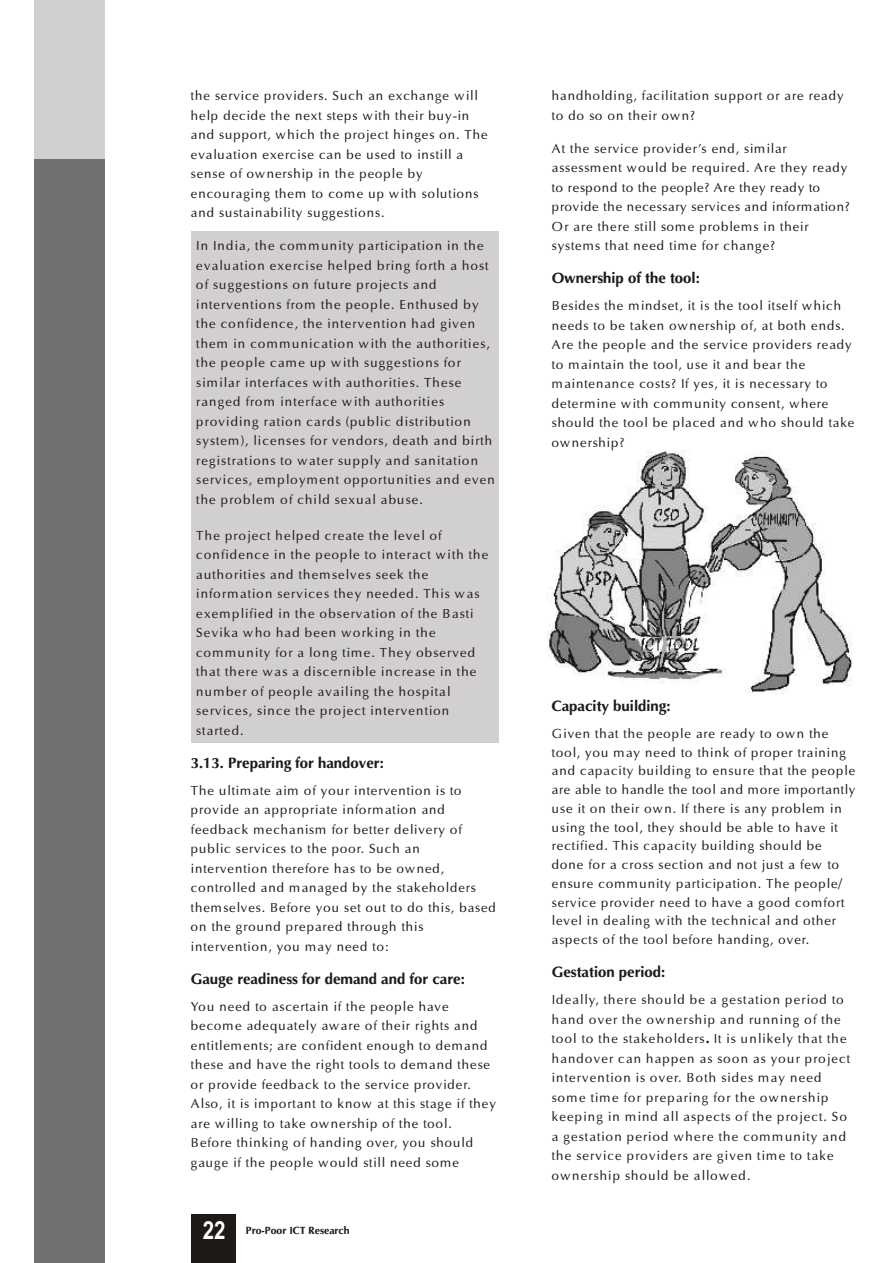
<style>
.page{position:relative;width:894px;height:1263px;background:#fff}
.page>*{position:absolute;margin:0;border:0;box-sizing:border-box;transform-origin:0 0}
.t1{font:700 25.05px "Arial Narrow";color:#fff}
.t2{font:15px/19.5px "Optima";color:#1f1a17}
.t3{font:700 15px "Optima";color:#1f1a17}
.t4{font:700 10.5px "Optima";color:#1f1a17}
.s1{font-weight:700}
</style>
<div class="page">
<img style="left:546px;top:450px;width:307px;height:245px">
<div style="left:191px;top:231px;width:308px;height:511px;background:#d1cfcf"></div>
<div style="left:34px;top:158px;width:71px;height:1105px;background:#737070"></div>
<div style="left:34px;top:0;width:71px;height:159px;background:#d1cfcf"></div>
<div style="left:191px;top:1214px;width:45px;height:49px;background:#1f1a17"></div>
<p class="t2" style="left:191px;top:87px;width:289px">the service providers. Such an exchange will</p>
<p class="t2" style="left:552px;top:87px;width:294px">handholding, facilitation support or are ready</p>
<p class="t2" style="left:191px;top:107px;width:281px">help decide the next steps with their buy-in</p>
<p class="t2" style="left:552px;top:107px;width:146px">to do so on their own?</p>
<p class="t2" style="left:191px;top:126px;width:299px">and support, which the project hinges on. The</p>
<p class="t2" style="left:552px;top:140px;width:237px">At the service provider’s end, similar</p>
<p class="t2" style="left:191px;top:146px;width:275px">evaluation exercise can be used to instill a</p>
<p class="t2" style="left:191px;top:165px;width:234px">sense of ownership in the people by</p>
<p class="t2" style="left:191px;top:185px;width:290px">encouraging them to come up with solutions</p>
<p class="t2" style="left:191px;top:204px;width:196px">and sustainability suggestions.</p>
<p class="t2" style="left:552px;top:159px;width:298px">assessment would be required. Are they ready</p>
<p class="t2" style="left:552px;top:179px;width:271px">to respond to the people? Are they ready to</p>
<p class="t2" style="left:552px;top:198px;width:300px">provide the necessary services and information?</p>
<p class="t2" style="left:552px;top:218px;width:259px">Or are there still some problems in their</p>
<p class="t2" style="left:196px;top:237px;width:290px">In India, the community participation in the</p>
<p class="t2" style="left:552px;top:237px;width:226px">systems that need time for change?</p>
<p class="t2" style="left:196px;top:257px;width:295px">evaluation exercise helped bring forth a host</p>
<p class="t3" style="left:552px;top:272px;width:149px">Ownership of the tool:</p>
<p class="t2" style="left:196px;top:276px;width:285px">of suggestions on future projects and interventions from the people. Enthused by</p>
<p class="t2" style="left:552px;top:297px;width:292px">Besides the mindset, it is the tool itself which</p>
<p class="t2" style="left:196px;top:315px;width:281px">the confidence, the intervention had given</p>
<p class="t2" style="left:552px;top:317px;width:295px">needs to be taken ownership of, at both ends.</p>
<p class="t2" style="left:196px;top:335px;width:296px">them in communication with the authorities,</p>
<p class="t2" style="left:552px;top:336px;width:302px">Are the people and the service providers ready</p>
<p class="t2" style="left:196px;top:354px;width:267px">the people came up with suggestions for</p>
<p class="t2" style="left:552px;top:356px;width:256px">to maintain the tool, use it and bear the</p>
<p class="t2" style="left:196px;top:374px;width:268px">similar interfaces with authorities. These</p>
<p class="t2" style="left:552px;top:375px;width:278px">maintenance costs? If yes, it is necessary to</p>
<p class="t2" style="left:196px;top:393px;width:250px">ranged from interface with authorities</p>
<p class="t2" style="left:552px;top:395px;width:279px">determine with community consent, where</p>
<p class="t2" style="left:196px;top:413px;width:277px">providing ration cards (public distribution</p>
<p class="t2" style="left:552px;top:414px;width:305px">should the tool be placed and who should take</p>
<p class="t2" style="left:196px;top:432px;width:298px">system), licenses for vendors, death and birth</p>
<p class="t2" style="left:552px;top:434px;width:75px">ownership?</p>
<p class="t2" style="left:196px;top:452px;width:301px">registrations to water supply and sanitation services, employment opportunities and even the problem of child sexual abuse.</p>
<p class="t2" style="left:196px;top:527px;width:295px">The project helped create the level of confidence in the people to interact with the authorities and themselves seek the information services they needed. This was exemplified in the observation of the Basti Sevika who had been working in the community for a long time. They observed that there was a discernible increase in the number of people availing the hospital</p>
<p class="t3" style="left:552px;top:700px;width:120px">Capacity building:</p>
<p class="t2" style="left:196px;top:702px;width:256px">services, since the project intervention started.</p>
<p class="t2" style="left:552px;top:725px;width:297px;line-height:18.8px">Given that the people are ready to own the tool, you may need to think of proper training</p>
<p class="t3" style="left:191px;top:757px;width:194px">3.13. Preparing for handover:</p>
<p class="t2" style="left:552px;top:762px;width:306px">and capacity building to ensure that the people</p>
<p class="t2" style="left:191px;top:782px;width:273px">The ultimate aim of your intervention is to</p>
<p class="t2" style="left:552px;top:781px;width:306px">are able to handle the tool and more importantly</p>
<p class="t2" style="left:191px;top:801px;width:257px">provide an appropriate information and</p>
<p class="t2" style="left:552px;top:800px;width:292px;line-height:18.8px">use it on their own. If there is any problem in using the tool, they should be able to have it</p>
<p class="t2" style="left:191px;top:821px;width:273px">feedback mechanism for better delivery of public services to the poor. Such an</p>
<p class="t2" style="left:552px;top:837px;width:290px;line-height:18.8px">rectified. This capacity building should be done for a cross section and not just a few to</p>
<p class="t2" style="left:191px;top:860px;width:256px">intervention therefore has to be owned,</p>
<p class="t2" style="left:191px;top:879px;width:287px">controlled and managed by the stakeholders</p>
<p class="t2" style="left:191px;top:899px;width:307px">themselves. Before you set out to do this, based</p>
<p class="t2" style="left:191px;top:918px;width:235px">on the ground prepared through this</p>
<p class="t2" style="left:191px;top:938px;width:200px">intervention, you may need to:</p>
<p class="t3" style="left:191px;top:973px;width:275px">Gauge readiness for demand and for care:</p>
<p class="t2" style="left:191px;top:998px;width:260px">You need to ascertain if the people have</p>
<p class="t2" style="left:191px;top:1017px;width:289px">become adequately aware of their rights and</p>
<p class="t2" style="left:191px;top:1037px;width:299px">entitlements; are confident enough to demand</p>
<p class="t2" style="left:191px;top:1056px;width:302px">these and have the right tools to demand these</p>
<p class="t2" style="left:191px;top:1076px;width:282px">or provide feedback to the service provider.</p>
<p class="t2" style="left:191px;top:1095px;width:307px">Also, it is important to know at this stage if they</p>
<p class="t2" style="left:191px;top:1115px;width:263px">are willing to take ownership of the tool.</p>
<p class="t2" style="left:191px;top:1134px;width:285px">Before thinking of handing over, you should</p>
<p class="t2" style="left:191px;top:1154px;width:271px">gauge if the people would still need some</p>
<h1 class="t1" style="left:203px;top:1221px;width:24px">22</h1>
<p class="t4" style="left:246px;top:1226px;width:105px">Pro-Poor ICT Research</p>
<p class="t2" style="left:552px;top:875px;width:292px">ensure community participation. The people/</p>
<p class="t2" style="left:552px;top:893px;width:295px">service provider need to have a good comfort</p>
<p class="t2" style="left:552px;top:912px;width:287px">level in dealing with the technical and other</p>
<p class="t2" style="left:552px;top:931px;width:260px">aspects of the tool before handing, over.</p>
<p class="t3" style="left:552px;top:966px;width:115px">Gestation period:</p>
<p class="t2" style="left:552px;top:991px;width:294px">Ideally, there should be a gestation period to</p>
<p class="t2" style="left:552px;top:1010px;width:291px">hand over the ownership and running of the</p>
<p class="t2" style="left:552px;top:1030px;width:297px">tool to the stakeholders<span class="s1">.</span> It is unlikely that the</p>
<p class="t2" style="left:552px;top:1049px;width:301px">handover can happen as soon as your project</p>
<p class="t2" style="left:552px;top:1069px;width:272px">intervention is over. Both sides may need</p>
<p class="t2" style="left:552px;top:1088px;width:279px">some time for preparing for the ownership</p>
<p class="t2" style="left:552px;top:1108px;width:298px">keeping in mind all aspects of the project. So</p>
<p class="t2" style="left:552px;top:1127px;width:297px">a gestation period where the community and</p>
<p class="t2" style="left:552px;top:1147px;width:284px">the service providers are given time to take</p>
<p class="t2" style="left:552px;top:1166px;width:201px">ownership should be allowed.</p>
</div>
